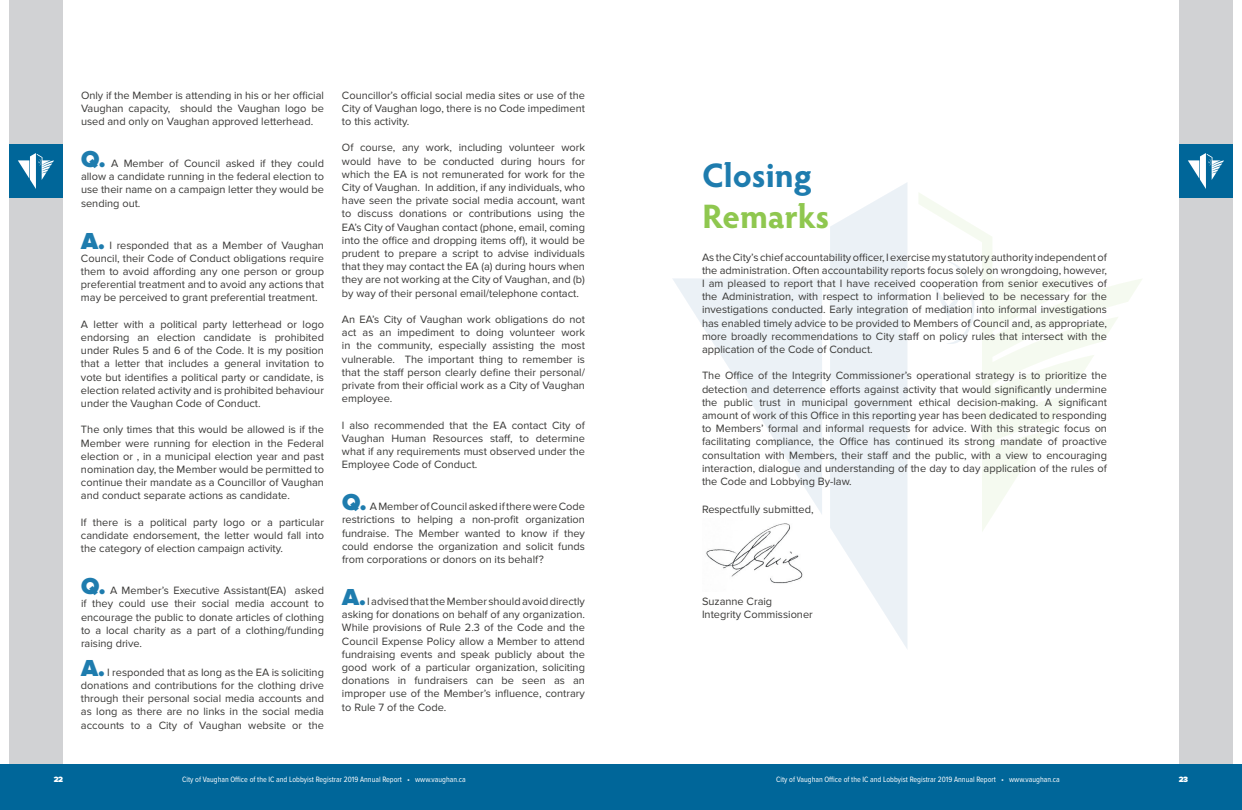
<style>
.page{position:relative;width:1242px;height:810px;background:#fff}
.page>*{position:absolute;margin:0;border:0;box-sizing:border-box;transform-origin:0 0}
._01__Title{font:700 34px "Hypatia Sans Pro";color:#1e7cae}
._01__Title-2{font:700 34px "Hypatia Sans Pro";letter-spacing:-.005em;color:#8fc74f}
._03__Body_Text{font:11px/13.2px "Proxima Nova";color:#3a3937;text-align:justify}
.t1{font:8px "Proxima Nova Cond";color:#fff}
.t2{font:900 8px "Proxima Nova";color:#fff}
.s1{font-weight:900;font-size:24px;color:#1e7cae}
</style>
<div class="page">
<div style="left:1179px;top:0;width:54px;height:765px;background:#d1d2d4"></div>
<div style="left:9px;top:0;width:54px;height:765px;background:#d1d2d4"></div>
<div style="left:0;top:764px;width:1242px;height:46px;background:#069"></div>
<div style="left:9px;top:144px;width:54px;height:54px;background:#069"></div>
<div style="left:1179px;top:144px;width:54px;height:54px;background:#069"></div>
<svg style="left:18px;top:153px;width:36px;height:36px"></svg>
<svg style="left:1188px;top:153px;width:36px;height:36px"></svg>
<svg style="left:673px;top:278px;width:149px;height:236px"></svg>
<svg style="left:830px;top:183px;width:77px;height:465px"></svg>
<svg style="left:919px;top:193px;width:223px;height:338px"></svg>
<img style="left:706px;top:523px;width:97px;height:61px">
<p class="_03__Body_Text" style="left:81px;top:89px;width:245px">Only if the Member is attending in his or her official Vaughan capacity, should the Vaughan logo be used and only on Vaughan approved letterhead.</p>
<p class="_03__Body_Text" style="left:81px;top:157px;width:245px"><span class="s1">Q.</span> A Member of Council asked if they could allow a candidate running in the federal election to use their name on a campaign letter they would be sending out.</p>
<p class="_03__Body_Text" style="left:81px;top:239px;width:245px"><span class="s1">A.</span> I responded that as a Member of Vaughan Council, their Code of Conduct obligations require them to avoid affording any one person or group preferential treatment and to avoid any actions that may be perceived to grant preferential treatment.</p>
<p class="_03__Body_Text" style="left:81px;top:318px;width:245px">A letter with a political party letterhead or logo endorsing an election candidate is prohibited under Rules 5 and 6 of the Code. It is my position that a letter that includes a general invitation to vote but identifies a political party or candidate, is election related activity and is prohibited behaviour under the Vaughan Code of Conduct.</p>
<p class="_03__Body_Text" style="left:81px;top:423px;width:245px">The only times that this would be allowed is if the Member were running for election in the Federal election or , in a municipal election year and past nomination day, the Member would be permitted to continue their mandate as a Councillor of Vaughan and conduct separate actions as candidate.</p>
<p class="_03__Body_Text" style="left:81px;top:516px;width:245px">If there is a political party logo or a particular candidate endorsement, the letter would fall into the category of election campaign activity.</p>
<p class="_03__Body_Text" style="left:81px;top:584px;width:245px"><span class="s1">Q.</span> A Member’s Executive Assistant(EA) asked if they could use their social media account to encourage the public to donate articles of clothing to a local charity as a part of a clothing/funding raising drive.</p>
<p class="_03__Body_Text" style="left:81px;top:666px;width:245px"><span class="s1">A.</span> I responded that as Iong as the EA is soliciting donations and contributions for the clothing drive through their personal social media accounts and as long as there are no links in the social media accounts to a City of Vaughan website or the</p>
<p class="_03__Body_Text" style="left:342px;top:89px;width:245px">Councillor’s official social media sites or use of the City of Vaughan logo, there is no Code impediment to this activity.</p>
<p class="_03__Body_Text" style="left:342px;top:141px;width:245px">Of course, any work, including volunteer work would have to be conducted during hours for which the EA is not remunerated for work for the City of Vaughan. In addition, if any individuals, who have seen the private social media account, want to discuss donations or contributions using the EA’s City of Vaughan contact (phone, email, coming into the office and dropping items off), it would be prudent to prepare a script to advise individuals that they may contact the EA (a) during hours when they are not working at the City of Vaughan, and (b) by way of their personal email/telephone contact.</p>
<p class="_03__Body_Text" style="left:342px;top:313px;width:245px">An EA’s City of Vaughan work obligations do not act as an impediment to doing volunteer work in the community, especially assisting the most vulnerable. The important thing to remember is that the staff person clearly define their personal/ private from their official work as a City of Vaughan employee.</p>
<p class="_03__Body_Text" style="left:342px;top:419px;width:245px">I also recommended that the EA contact City of Vaughan Human Resources staff, to determine what if any requirements must observed under the Employee Code of Conduct.</p>
<p class="_03__Body_Text" style="left:342px;top:500px;width:245px"><span class="s1">Q.</span> A Member of Council asked if there were Code restrictions to helping a non-profit organization fundraise. The Member wanted to know if they could endorse the organization and solicit funds from corporations or donors on its behalf?</p>
<p class="_03__Body_Text" style="left:342px;top:595px;width:245px"><span class="s1">A.</span> I advised that the Member should avoid directly asking for donations on behalf of any organization.<br>While provisions of Rule 2.3 of the Code and the Council Expense Policy allow a Member to attend fundraising events and speak publicly about the good work of a particular organization, soliciting donations in fundraisers can be seen as an improper use of the Member’s influence, contrary to Rule 7 of the Code.</p>
<p class="_01__Title" style="left:702px;top:151px;width:111px">Closing</p>
<p class="_01__Title-2" style="left:702px;top:192px;width:129px">Remarks</p>
<p class="_03__Body_Text" style="left:702px;top:251px;width:407px">As the City’s chief accountability officer, I exercise my statutory authority independent of the administration. Often accountability reports focus solely on wrongdoing, however, I am pleased to report that I have received cooperation from senior executives of the Administration, with respect to information I believed to be necessary for the investigations conducted. Early integration of mediation into informal investigations has enabled timely advice to be provided to Members of Council and, as appropriate, more broadly recommendations to City staff on policy rules that intersect with the application of the Code of Conduct.</p>
<p class="_03__Body_Text" style="left:702px;top:369px;width:407px">The Office of the Integrity Commissioner’s operational strategy is to prioritize the detection and deterrence efforts against activity that would significantly undermine the public trust in municipal government ethical decision-making. A significant amount of work of this Office in this reporting year has been dedicated to responding to Members’ formal and informal requests for advice. With this strategic focus on facilitating compliance, the Office has continued its strong mandate of proactive consultation with Members, their staff and the public, with a view to encouraging interaction, dialogue and understanding of the day to day application of the rules of the Code and Lobbying By-law.</p>
<p class="_03__Body_Text" style="left:702px;top:503px;width:113px">Respectfully submitted,</p>
<p class="_03__Body_Text" style="left:702px;top:595px;width:72px">Suzanne Craig</p>
<p class="_03__Body_Text" style="left:702px;top:608px;width:112px">Integrity Commissioner</p>
<p class="t2" style="left:54px;top:774px;width:10px">22</p>
<p class="t1" style="left:182px;top:773px;width:285px">City of Vaughan Office of the IC and Lobbyist Registrar 2019 Annual Report • www.vaughan.ca</p>
<p class="t1" style="left:776px;top:773px;width:285px">City of Vaughan Office of the IC and Lobbyist Registrar 2019 Annual Report • www.vaughan.ca</p>
<p class="t2" style="left:1179px;top:774px;width:10px">23</p>
</div>
